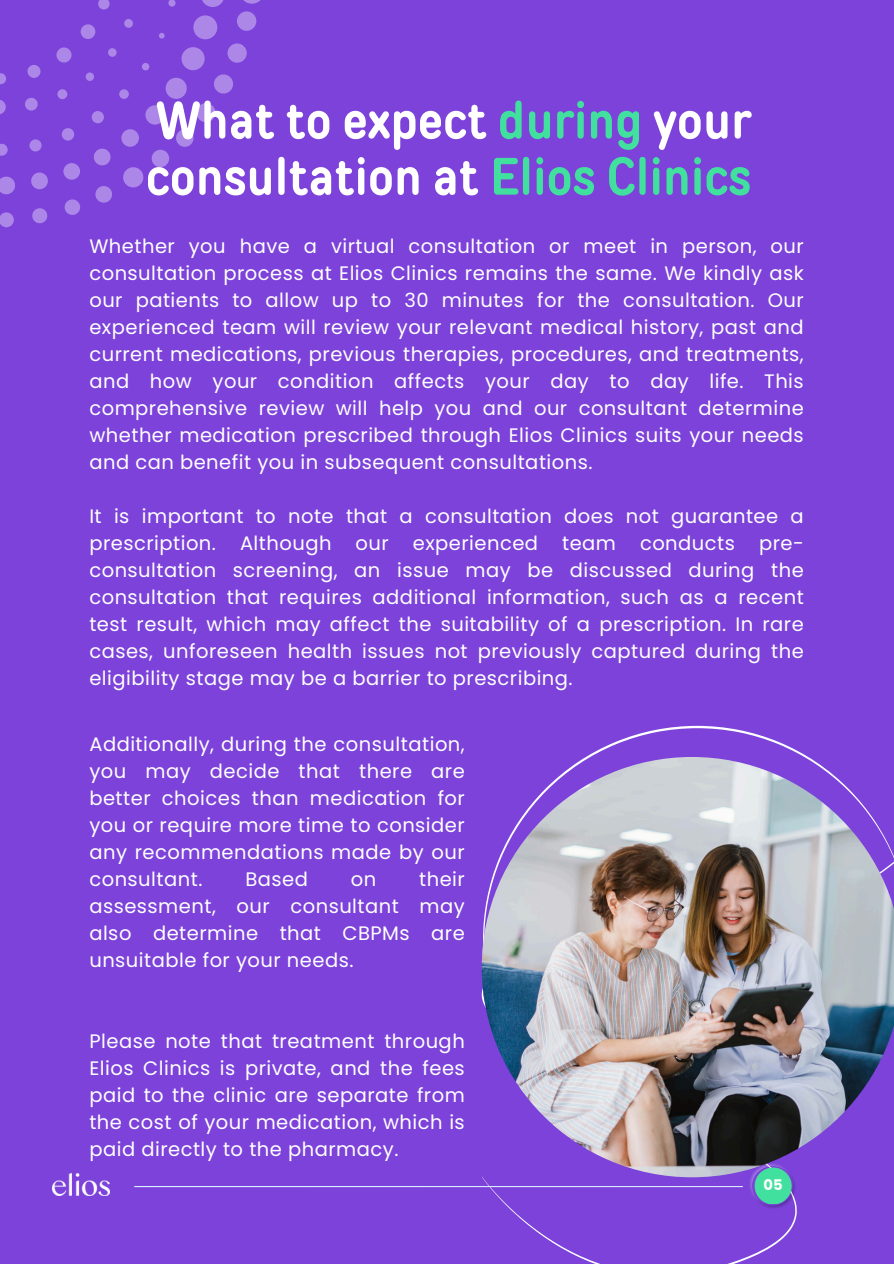
<style>
.page{position:relative;width:894px;height:1264px;background:#fff}
.page>*{position:absolute;margin:0;border:0;box-sizing:border-box;transform-origin:0 0}
.t1{font:700 52.5px/56.2px "TT Rounds Condensed";letter-spacing:.005em;color:#fff}
.t2{font:19.5px/27px "Poppins";letter-spacing:.025em;color:#fff;text-align:justify}
.t3{font:700 14.7px "Poppins";color:#fff}
.s1{color:#42e09e}
</style>
<div class="page">
<div style="left:0;top:0;width:893px;height:1263px;background:#7c42da"></div>
<svg style="left:586px;top:726px;width:222px;height:31px"></svg>
<svg style="left:481px;top:1177px;width:316px;height:86px"></svg>
<img style="left:481px;top:757px;width:412px;height:420px">
<svg style="left:0;top:73px;width:6px;height:11px"></svg>
<div style="left:27px;top:65px;width:13px;height:13px;background:#ac87e7;border-radius:50%"></div>
<svg style="left:56px;top:47px;width:15px;height:16px"></svg>
<div style="left:81px;top:24px;width:14px;height:15px;background:#ac87e7;border-radius:50%"></div>
<svg style="left:98px;top:0;width:11px;height:10px"></svg>
<svg style="left:0;top:100px;width:6px;height:14px"></svg>
<svg style="left:25px;top:98px;width:13px;height:13px"></svg>
<svg style="left:57px;top:89px;width:10px;height:10px"></svg>
<div style="left:86px;top:72px;width:8px;height:9px;background:#ac87e7;border-radius:50%"></div>
<svg style="left:108px;top:48px;width:9px;height:9px"></svg>
<svg style="left:124px;top:19px;width:9px;height:9px"></svg>
<svg style="left:0;top:144px;width:8px;height:12px"></svg>
<svg style="left:29px;top:139px;width:13px;height:12px"></svg>
<svg style="left:62px;top:128px;width:12px;height:13px"></svg>
<div style="left:92px;top:111px;width:12px;height:12px;background:#ac87e7;border-radius:50%"></div>
<svg style="left:119px;top:89px;width:10px;height:10px"></svg>
<div style="left:142px;top:63px;width:7px;height:7px;background:#ac87e7;border-radius:50%"></div>
<svg style="left:159px;top:33px;width:5px;height:6px"></svg>
<div style="left:168px;top:0;width:7px;height:7px;background:#ac87e7;border-radius:50%"></div>
<svg style="left:0;top:176px;width:15px;height:19px"></svg>
<svg style="left:31px;top:172px;width:17px;height:17px"></svg>
<div style="left:63px;top:163px;width:17px;height:17px;background:#ac87e7;border-radius:50%"></div>
<svg style="left:93px;top:148px;width:18px;height:18px"></svg>
<svg style="left:121px;top:129px;width:18px;height:18px"></svg>
<div style="left:145px;top:105px;width:20px;height:20px;background:#ac87e7;border-radius:50%"></div>
<div style="left:165px;top:78px;width:22px;height:21px;background:#ac87e7;border-radius:50%"></div>
<div style="left:181px;top:47px;width:23px;height:23px;background:#ac87e7;border-radius:50%"></div>
<div style="left:193px;top:15px;width:24px;height:24px;background:#ac87e7;border-radius:50%"></div>
<svg style="left:202px;top:0;width:22px;height:7px"></svg>
<svg style="left:0;top:212px;width:14px;height:15px"></svg>
<svg style="left:32px;top:208px;width:15px;height:15px"></svg>
<svg style="left:65px;top:199px;width:15px;height:16px"></svg>
<svg style="left:95px;top:186px;width:17px;height:17px"></svg>
<div style="left:123px;top:167px;width:20px;height:20px;background:#ac87e7;border-radius:50%"></div>
<div style="left:152px;top:150px;width:17px;height:17px;background:#ac87e7;border-radius:50%"></div>
<svg style="left:176px;top:129px;width:17px;height:18px"></svg>
<svg style="left:196px;top:103px;width:19px;height:19px"></svg>
<div style="left:214px;top:74px;width:19px;height:20px;background:#ac87e7;border-radius:50%"></div>
<svg style="left:227px;top:43px;width:20px;height:20px"></svg>
<div style="left:237px;top:11px;width:19px;height:20px;background:#ac87e7;border-radius:50%"></div>
<svg style="left:243px;top:0;width:18px;height:4px"></svg>
<img style="left:748px;top:1162px;width:47px;height:47px">
<div style="left:754px;top:1167px;width:37px;height:37px;background:#42e09e;border-radius:50%"></div>
<hr style="left:134px;top:1185px;width:608px;height:2px;background:#fff">
<img style="left:53px;top:1173px;width:56px;height:22px">
<h1 class="t1" style="left:146px;top:92px;width:606px">What to expect <span class="s1">during</span> your consultation at <span class="s1">Elios Clinics</span></h1>
<p class="t2" style="left:89px;top:232px;width:715px">Whether you have a virtual consultation or meet in person, our consultation process at Elios Clinics remains the same. We kindly ask our patients to allow up to 30 minutes for the consultation. Our experienced team will review your relevant medical history, past and current medications, previous therapies, procedures, and treatments, and how your condition affects your day to day life. This comprehensive review will help you and our consultant determine whether medication prescribed through Elios Clinics suits your needs and can benefit you in subsequent consultations.</p>
<p class="t2" style="left:89px;top:502px;width:715px">It is important to note that a consultation does not guarantee a prescription. Although our experienced team conducts pre&shy;consultation screening, an issue may be discussed during the consultation that requires additional information, such as a recent test result, which may affect the suitability of a prescription. In rare cases, unforeseen health issues not previously captured during the eligibility stage may be a barrier to prescribing.</p>
<p class="t2" style="left:89px;top:730px;width:377px">Additionally, during the consultation, you may decide that there are better choices than medication for you or require more time to consider any recommendations made by our consultant.</p>
<p class="t2" style="left:89px;top:865px;width:377px;text-indent:329px">their assessment, our consultant may also determine that CBPMs are unsuitable for your needs.</p>
<p class="t2" style="left:245px;top:865px;width:64px">Based</p>
<p class="t2" style="left:351px;top:865px;width:27px">on</p>
<p class="t2" style="left:89px;top:1027px;width:377px">Please note that treatment through Elios Clinics is private, and the fees paid to the clinic are separate from the cost of your medication, which is paid directly to the pharmacy.</p>
<p class="t3" style="left:763px;top:1174px;width:21px">05</p>
</div>
